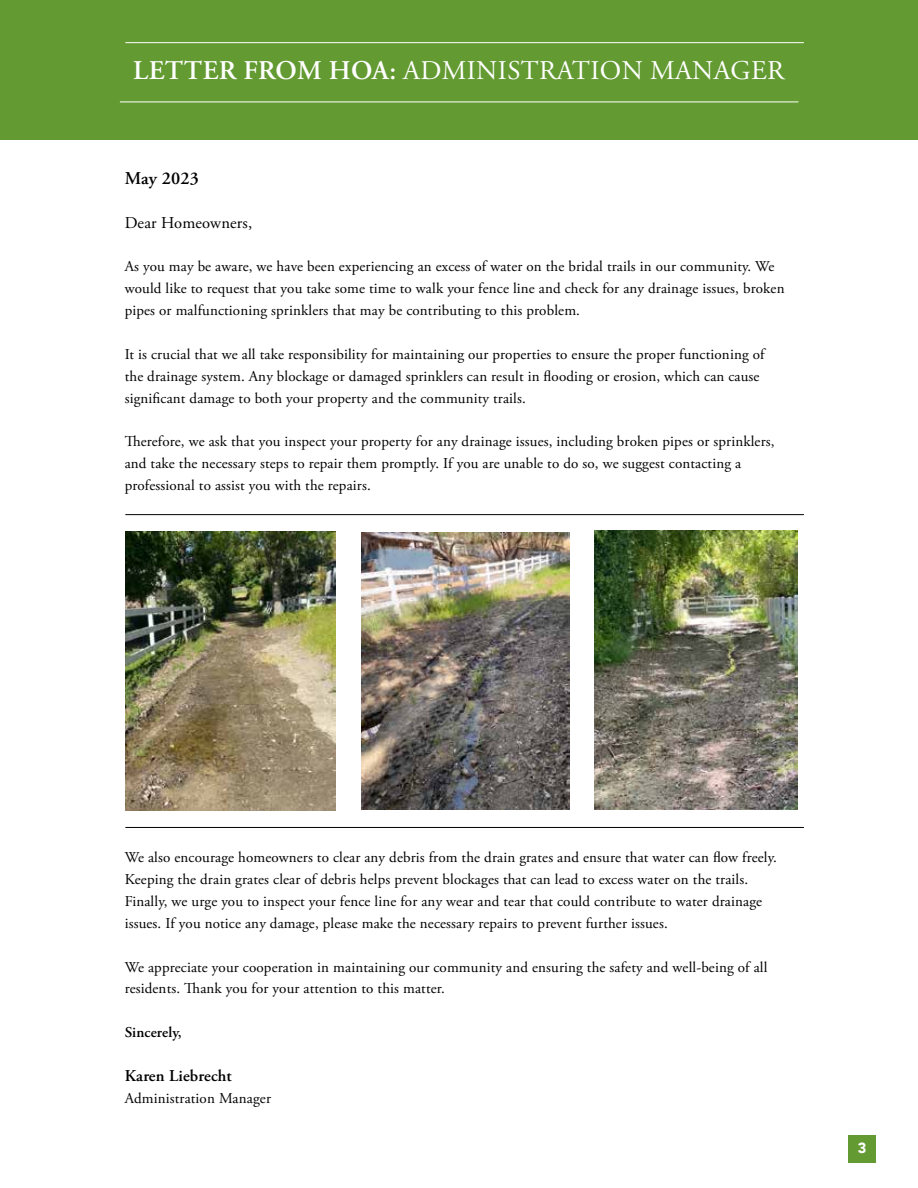
<style>
.page{position:relative;width:918px;height:1188px;background:#fff}
.page>*{position:absolute;margin:0;border:0;box-sizing:border-box;transform-origin:0 0}
.t1{font:27px "Adobe Garamond Pro";letter-spacing:.015em;color:#fff}
.t2{font:600 18px "Adobe Garamond Pro";letter-spacing:.01em;color:#000}
.t3{font:16.5px "Adobe Garamond Pro";letter-spacing:.01em;color:#000}
.t4{font:600 16.5px "Adobe Garamond Pro";letter-spacing:.01em;color:#000}
.t5{font:15px/21.9px "Adobe Garamond Pro";letter-spacing:.01em;color:#000}
.t6{font:600 15px "Adobe Garamond Pro";letter-spacing:.01em;color:#000}
.t7{font:900 14.7px "Avenir";color:#fff}
.s1{font-weight:600}
</style>
<div class="page">
<hr style="left:125px;top:827px;width:679px;height:1px;background:#000">
<hr style="left:125px;top:514px;width:679px;height:1px;background:#000">
<div style="left:848px;top:1135px;width:28px;height:27px;background:#639b32"></div>
<img style="left:125px;top:531px;width:211px;height:280px">
<img style="left:362px;top:532px;width:208px;height:278px">
<img style="left:594px;top:530px;width:204px;height:280px">
<div style="left:0;top:0;width:918px;height:139px;background:#639b32"></div>
<hr style="left:120px;top:102px;width:678px;height:1px;background:#fff">
<hr style="left:125px;top:42px;width:679px;height:1px;background:#fff">
<h1 class="t1" style="left:133px;top:54px;width:653px"><span class="s1">LETTER FROM HOA:</span> ADMINISTRATION MANAGER</h1>
<p class="t2" style="left:125px;top:168px;width:76px">May 2023</p>
<p class="t3" style="left:125px;top:213px;width:129px">Dear Homeowners,</p>
<p class="t5" style="left:125px;top:256px;width:661px">As you may be aware, we have been experiencing an excess of water on the bridal trails in our community. We would like to request that you take some time to walk your fence line and check for any drainage issues, broken pipes or malfunctioning sprinklers that may be contributing to this problem.</p>
<p class="t5" style="left:125px;top:344px;width:641px">It is crucial that we all take responsibility for maintaining our properties to ensure the proper functioning of the drainage system. Any blockage or damaged sprinklers can result in flooding or erosion, which can cause significant damage to both your property and the community trails.</p>
<p class="t5" style="left:125px;top:431px;width:651px">Therefore, we ask that you inspect your property for any drainage issues, including broken pipes or sprinklers, and take the necessary steps to repair them promptly. If you are unable to do so, we suggest contacting a professional to assist you with the repairs.</p>
<p class="t5" style="left:125px;top:847px;width:654px">We also encourage homeowners to clear any debris from the drain grates and ensure that water can flow freely.<br>Keeping the drain grates clear of debris helps prevent blockages that can lead to excess water on the trails.<br>Finally, we urge you to inspect your fence line for any wear and tear that could contribute to water drainage issues. If you notice any damage, please make the necessary repairs to prevent further issues.</p>
<p class="t5" style="left:125px;top:956px;width:644px">We appreciate your cooperation in maintaining our community and ensuring the safety and well-being of all residents. Thank you for your attention to this matter.</p>
<p class="t6" style="left:125px;top:1024px;width:59px">Sincerely,</p>
<p class="t4" style="left:125px;top:1066px;width:109px">Karen Liebrecht</p>
<p class="t5" style="left:125px;top:1088px;width:148px">Administration Manager</p>
<p class="t7" style="left:858px;top:1136px;width:10px">93</p>
</div>
